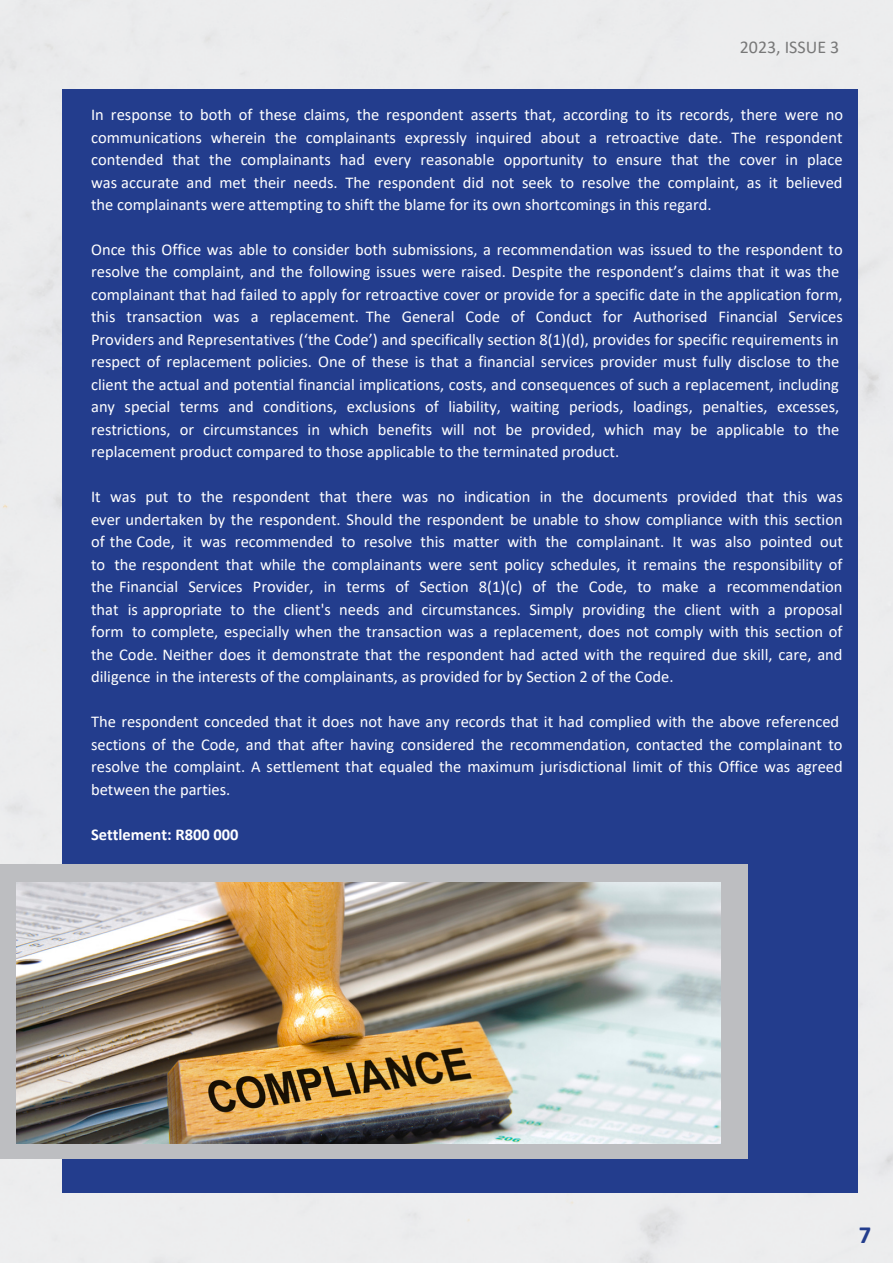
<style>
.page{position:relative;width:893px;height:1264px;background:#fff}
.page>*{position:absolute;margin:0;border:0;box-sizing:border-box;transform-origin:0 0}
.t1{font:700 24.75px "Calibri";color:#233d8d}
.t2{font:18px "Calibri";color:#787878}
.t3{font:16.5px/22.5px "Calibri";color:#fff;text-align:justify}
.t4{font:700 16.5px "Calibri";color:#fff}
</style>
<div class="page">
<div style="left:0;top:0;width:892px;height:1262px;background:#ecedee"></div>
<div style="left:62px;top:89px;width:795px;height:1103px;background:#233d8d"></div>
<div style="left:0;top:863px;width:747px;height:295px;background:#bdbec1"></div>
<img style="left:16px;top:882px;width:704px;height:261px">
<p class="t2" style="left:739px;top:40px;width:101px">2023, ISSUE 3</p>
<p class="t3" style="left:91px;top:105px;width:753px">In response to both of these claims, the respondent asserts that, according to its records, there were no communications wherein the complainants expressly inquired about a retroactive date. The respondent contended that the complainants had every reasonable opportunity to ensure that the cover in place was accurate and met their needs. The respondent did not seek to resolve the complaint, as it believed the complainants were attempting to shift the blame for its own shortcomings in this regard.</p>
<p class="t3" style="left:91px;top:240px;width:753px;text-align:left">Once this Office was able to consider both submissions, a recommendation was issued to the respondent to resolve the complaint, and the following issues were raised. Despite the respondent’s claims that it was the complainant that had failed to apply for retroactive cover or provide for a specific date in the application form, this transaction was a replacement. The General Code of Conduct for Authorised Financial Services Providers and Representatives (‘the Code’) and specifically section 8(1)(d), provides for specific requirements in respect of replacement policies. One of these is that a financial services provider must fully disclose to the client the actual and potential financial implications, costs, and consequences of such a replacement, including any special terms and conditions, exclusions of liability, waiting periods, loadings, penalties, excesses, restrictions, or circumstances in which benefits will not be provided, which may be applicable to the replacement product compared to those applicable to the terminated product.</p>
<p class="t3" style="left:91px;top:487px;width:753px">It was put to the respondent that there was no indication in the documents provided that this was ever undertaken by the respondent. Should the respondent be unable to show compliance with this section of the Code, it was recommended to resolve this matter with the complainant. It was also pointed out to the respondent that while the complainants were sent policy schedules, it remains the responsibility of the Financial Services Provider, in terms of Section 8(1)(c) of the Code, to make a recommendation that is appropriate to the client's needs and circumstances. Simply providing the client with a proposal form to complete, especially when the transaction was a replacement, does not comply with this section of the Code. Neither does it demonstrate that the respondent had acted with the required due skill, care, and diligence in the interests of the complainants, as provided for by Section 2 of the Code.</p>
<p class="t3" style="left:91px;top:712px;width:753px;text-align:left">The respondent conceded that it does not have any records that it had complied with the above referenced sections of the Code, and that after having considered the recommendation, contacted the complainant to resolve the complaint. A settlement that equaled the maximum jurisdictional limit of this Office was agreed between the parties.</p>
<p class="t4" style="left:91px;top:827px;width:149px">Settlement: R800 000</p>
<p class="t1" style="left:858px;top:1223px;width:14px">7</p>
</div>
